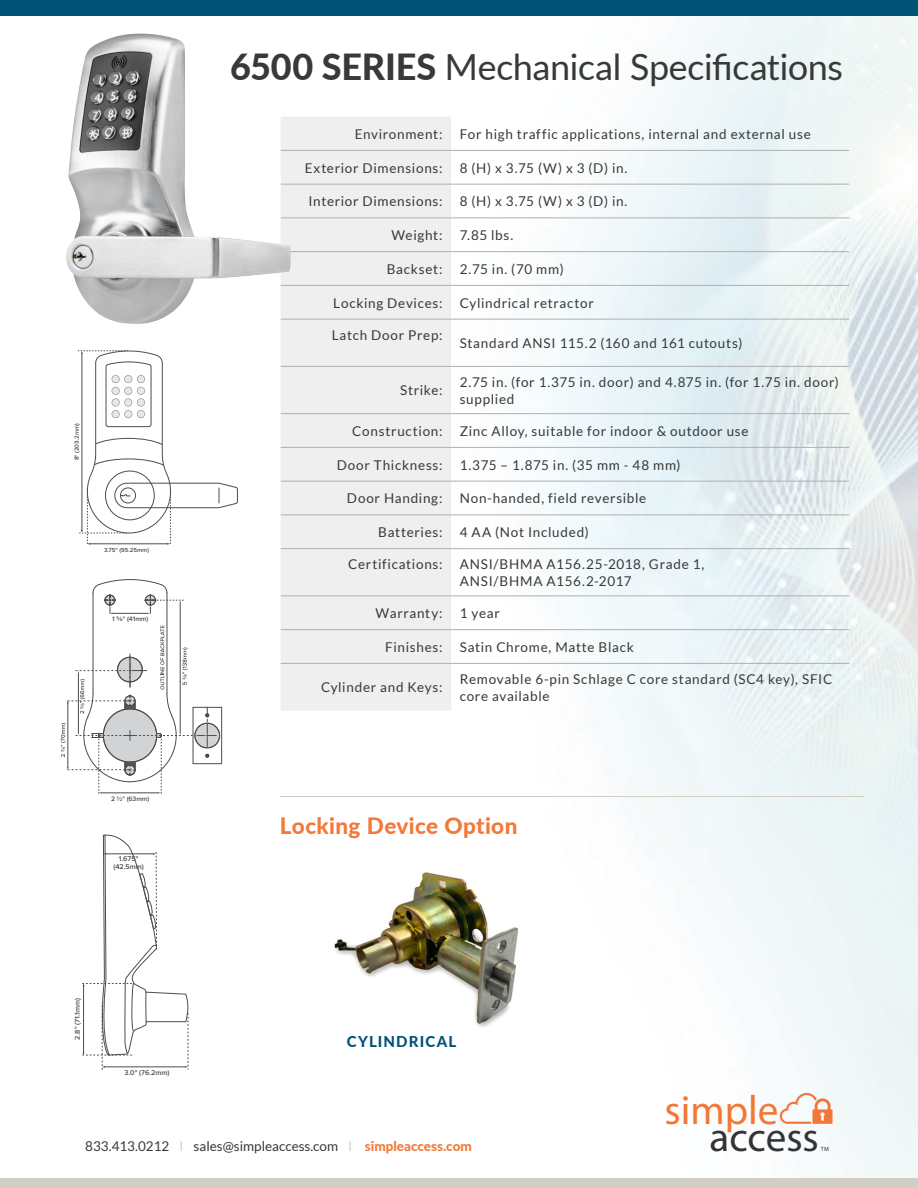
<style>
.page{position:relative;width:918px;height:1188px;background:#fff}
.page>*{position:absolute;margin:0;border:0;box-sizing:border-box;transform-origin:0 0}
.t1{font:41.1px "Myriad Pro";color:#333437}
.t2{font:41.1px "Myriad Pro";color:#f37736}
.t3{font:36px "Lato";letter-spacing:-.01em;color:#373a36}
.t4{font:800 22.5px "Lato";letter-spacing:.015em;color:#f47837}
.t5{font:800 15px "Lato";letter-spacing:.075em;color:#005277}
.t6{font:13.5px/16.5px "Lato";letter-spacing:.05em;color:#373a36}
.t7{font:13.5px "Lato";color:#373a36}
.t8{font:600 7.2px/8.1px "Proxima Nova";color:#4d4d4f;text-align:center}
.t9{font:600 6.75px "Proxima Nova";color:#4d4d4f}
.t10{font:600 6.15px "Proxima Nova";color:#4d4d4f}
.t11{font:6.15px "Myriad Pro";color:#333437}
.s1{font-weight:800}
.s2{color:#d0cec5}
.s3{font-weight:800;color:#f47837}
</style>
<div class="page">
<img style="left:157px;top:15px;width:761px;height:1164px">
<div style="left:0;top:0;width:918px;height:15px;background:#005277"></div>
<div style="left:0;top:1179px;width:918px;height:9px;background:#d0cec5"></div>
<svg style="left:780px;top:1093px;width:53px;height:31px"></svg>
<div style="left:281px;top:117px;width:170px;height:594px;background:#efeff0"></div>
<hr style="left:281px;top:150px;width:170px;height:1px;background:#afb0ae">
<hr style="left:451px;top:150px;width:398px;height:1px;background:#afb0ae">
<hr style="left:281px;top:184px;width:170px;height:1px;background:#afb0ae">
<hr style="left:451px;top:184px;width:398px;height:1px;background:#afb0ae">
<hr style="left:281px;top:218px;width:170px;height:1px;background:#afb0ae">
<hr style="left:451px;top:218px;width:398px;height:1px;background:#afb0ae">
<hr style="left:281px;top:251px;width:170px;height:1px;background:#afb0ae">
<hr style="left:451px;top:251px;width:398px;height:1px;background:#afb0ae">
<hr style="left:281px;top:285px;width:170px;height:1px;background:#afb0ae">
<hr style="left:451px;top:285px;width:398px;height:1px;background:#afb0ae">
<hr style="left:281px;top:319px;width:170px;height:1px;background:#afb0ae">
<hr style="left:451px;top:319px;width:398px;height:1px;background:#afb0ae">
<hr style="left:281px;top:366px;width:170px;height:1px;background:#afb0ae">
<hr style="left:451px;top:366px;width:398px;height:1px;background:#afb0ae">
<hr style="left:281px;top:413px;width:170px;height:1px;background:#afb0ae">
<hr style="left:451px;top:413px;width:398px;height:1px;background:#afb0ae">
<hr style="left:281px;top:447px;width:170px;height:1px;background:#afb0ae">
<hr style="left:451px;top:447px;width:398px;height:1px;background:#afb0ae">
<hr style="left:281px;top:481px;width:170px;height:1px;background:#afb0ae">
<hr style="left:451px;top:481px;width:398px;height:1px;background:#afb0ae">
<hr style="left:281px;top:515px;width:170px;height:1px;background:#afb0ae">
<hr style="left:451px;top:515px;width:398px;height:1px;background:#afb0ae">
<hr style="left:281px;top:548px;width:170px;height:1px;background:#afb0ae">
<hr style="left:451px;top:548px;width:398px;height:1px;background:#afb0ae">
<hr style="left:281px;top:596px;width:170px;height:1px;background:#afb0ae">
<hr style="left:451px;top:596px;width:398px;height:1px;background:#afb0ae">
<hr style="left:281px;top:629px;width:170px;height:1px;background:#afb0ae">
<hr style="left:451px;top:629px;width:398px;height:1px;background:#afb0ae">
<hr style="left:281px;top:663px;width:170px;height:1px;background:#afb0ae">
<hr style="left:451px;top:663px;width:398px;height:1px;background:#afb0ae">
<hr style="left:280px;top:796px;width:584px;height:1px;background:#d0cec5">
<img style="left:66px;top:34px;width:225px;height:291px">
<svg style="left:78px;top:349px;width:160px;height:196px"></svg>
<svg style="left:82px;top:834px;width:108px;height:244px"></svg>
<hr style="left:167px;top:593px;width:1px;height:100px;background:#4d4d4f">
<hr style="left:93px;top:593px;width:1px;height:100px;background:#4d4d4f">
<hr style="left:180px;top:603px;width:1px;height:79px;background:#4d4d4f">
<svg style="left:61px;top:626px;width:161px;height:168px"></svg>
<svg style="left:93px;top:578px;width:91px;height:36px"></svg>
<img style="left:330px;top:864px;width:202px;height:175px">
<h2 class="t3" style="left:230px;top:47px;width:614px"><span class="s1">6500 SERIES</span> Mechanical Specifications</h2>
<p class="t10" style="left:74px;top:460px;width:39px;rotate:-90deg">8" (203.2mm)</p>
<p class="t10" style="left:104px;top:547px;width:47px">3.75" (95.25mm)</p>
<p class="t9" style="left:112px;top:616px;width:38px">1 ⅝" (41mm)</p>
<p class="t9" style="left:111px;top:795px;width:40px">2 ½" (63mm)</p>
<p class="t8" style="left:113px;top:855px;width:32px">1.675" (42.5mm)</p>
<p class="t8" style="left:74px;top:1040px;width:43px;rotate:-90deg">2.8" (71.1mm)</p>
<p class="t8" style="left:125px;top:1069px;width:46px">3.0" (76.2mm)</p>
<p class="t6" style="left:355px;top:126px;width:89px">Environment:</p>
<p class="t6" style="left:460px;top:126px;width:353px">For high traffic applications, internal and external use</p>
<p class="t6" style="left:305px;top:159px;width:139px">Exterior Dimensions:</p>
<p class="t6" style="left:460px;top:159px;width:169px">8 (H) x 3.75 (W) x 3 (D) in.</p>
<p class="t6" style="left:308px;top:193px;width:135px">Interior Dimensions:</p>
<p class="t6" style="left:460px;top:193px;width:169px">8 (H) x 3.75 (W) x 3 (D) in.</p>
<p class="t6" style="left:392px;top:227px;width:52px">Weight:</p>
<p class="t6" style="left:460px;top:227px;width:55px">7.85 lbs.</p>
<p class="t6" style="left:387px;top:261px;width:57px">Backset:</p>
<p class="t6" style="left:460px;top:261px;width:105px">2.75 in. (70 mm)</p>
<p class="t6" style="left:333px;top:294px;width:111px">Locking Devices:</p>
<p class="t6" style="left:460px;top:294px;width:136px">Cylindrical retractor</p>
<p class="t6" style="left:332px;top:327px;width:112px">Latch Door Prep:</p>
<p class="t6" style="left:460px;top:335px;width:284px">Standard ANSI 115.2 (160 and 161 cutouts)</p>
<p class="t6" style="left:400px;top:382px;width:44px">Strike:</p>
<p class="t6" style="left:460px;top:374px;width:381px">2.75 in. (for 1.375 in. door) and 4.875 in. (for 1.75 in. door) supplied</p>
<p class="t6" style="left:352px;top:423px;width:92px">Construction:</p>
<p class="t6" style="left:460px;top:423px;width:290px">Zinc Alloy, suitable for indoor &amp; outdoor use</p>
<p class="t6" style="left:337px;top:456px;width:107px">Door Thickness:</p>
<p class="t6" style="left:460px;top:456px;width:222px">1.375 – 1.875 in. (35 mm - 48 mm)</p>
<p class="t6" style="left:347px;top:490px;width:97px">Door Handing:</p>
<p class="t6" style="left:460px;top:490px;width:188px">Non-handed, field reversible</p>
<p class="t6" style="left:378px;top:524px;width:66px">Batteries:</p>
<p class="t6" style="left:460px;top:524px;width:131px">4 AA (Not Included)</p>
<p class="t6" style="left:348px;top:556px;width:96px">Certifications:</p>
<p class="t6" style="left:460px;top:556px;width:246px">ANSI/BHMA A156.25-2018, Grade 1,<br>ANSI/BHMA A156.2-2017</p>
<p class="t6" style="left:376px;top:605px;width:68px">Warranty:</p>
<p class="t6" style="left:460px;top:605px;width:42px">1 year</p>
<p class="t6" style="left:385px;top:639px;width:59px">Finishes:</p>
<p class="t6" style="left:460px;top:639px;width:176px">Satin Chrome, Matte Black</p>
<p class="t6" style="left:321px;top:679px;width:123px">Cylinder and Keys:</p>
<p class="t6" style="left:460px;top:671px;width:374px">Removable 6-pin Schlage C core standard (SC4 key), SFIC core available</p>
<h3 class="t4" style="left:280px;top:809px;width:239px">Locking Device Option</h3>
<p class="t5" style="left:347px;top:1030px;width:111px">CYLINDRICAL</p>
<h1 class="t2" style="left:665px;top:1085px;width:116px">simple</h1>
<p class="t7" style="left:85px;top:1138px;width:388px">833.413.0212 <span class="s2">l</span> sales@simpleaccess.com <span class="s2">l</span> <span class="s3">simpleaccess.com</span></p>
<h1 class="t1" style="left:710px;top:1112px;width:111px">access</h1>
<p class="t11" style="left:821px;top:1145px;width:10px">TM</p>
</div>
